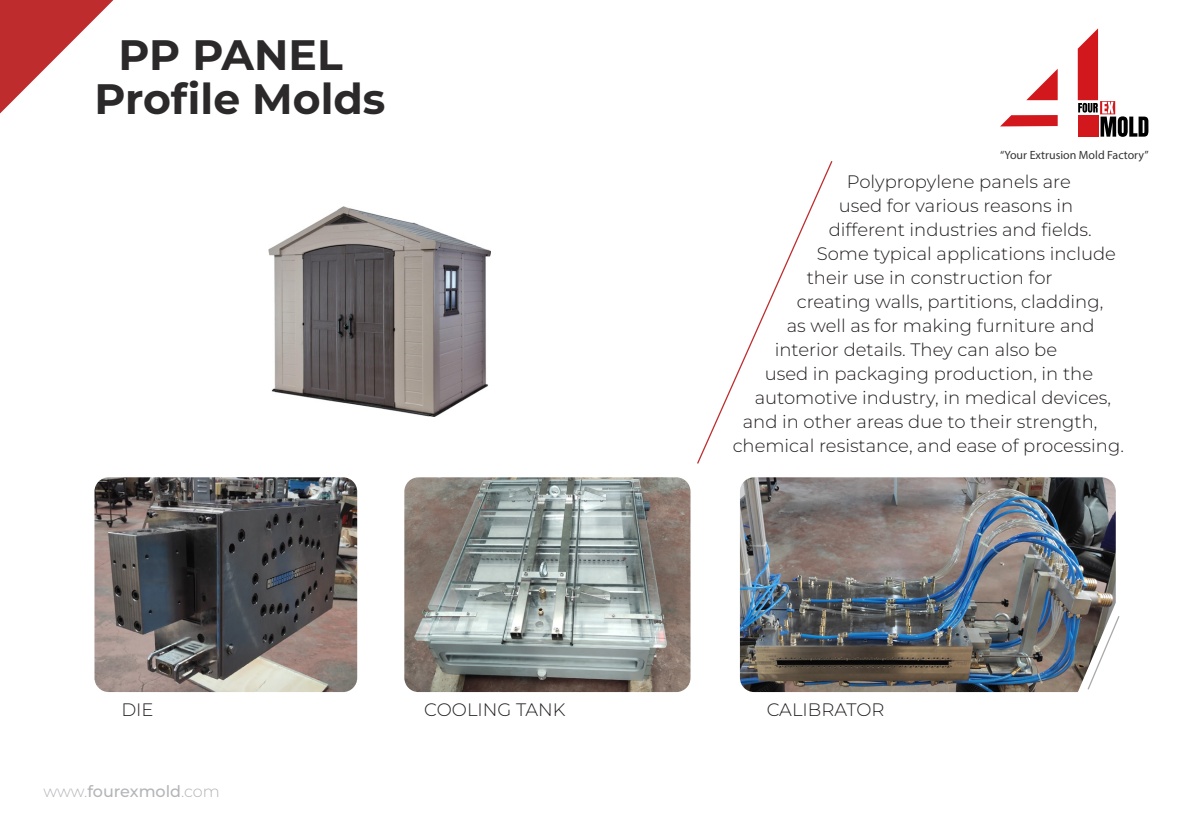
<style>
.page{position:relative;width:1191px;height:840px;background:#fff}
.page>*{position:absolute;margin:0;border:0;box-sizing:border-box;transform-origin:0 0}
.Big_Title{font:700 42.6px "Montserrat";color:#2b292a}
.Text_Paragraph{font:300 18px "Montserrat";color:#231f20}
.t1{font:500 16px "Montserrat";color:#b4b5b8}
.t2{font:12px "Myriad Pro";color:#353535}
.s1{font-weight:300}
</style>
<div class="page">
<img style="left:269px;top:206px;width:221px;height:210px">
<svg style="left:0;top:0;width:113px;height:113px"></svg>
<svg style="left:1000px;top:115px;width:57px;height:11px"></svg>
<svg style="left:1026px;top:69px;width:31px;height:31px"></svg>
<svg style="left:1077px;top:28px;width:71px;height:109px"></svg>
<svg style="left:697px;top:161px;width:136px;height:303px"></svg>
<img style="left:94px;top:477px;width:263px;height:214px">
<img style="left:404px;top:477px;width:286px;height:214px">
<img style="left:740px;top:477px;width:375px;height:214px">
<svg style="left:1073px;top:602px;width:47px;height:90px"></svg>
<p class="Big_Title" style="left:119px;top:27px;width:226px">PP PANEL</p>
<p class="Big_Title" style="left:94px;top:70px;width:292px">Profile Molds</p>
<p class="t2" style="left:1000px;top:148px;width:150px">“Your Extrusion Mold Factory”</p>
<p class="Text_Paragraph" style="left:846px;top:169px;width:225px">Polypropylene panels are</p>
<p class="Text_Paragraph" style="left:838px;top:193px;width:236px">used for various reasons in</p>
<p class="Text_Paragraph" style="left:828px;top:217px;width:264px">different industries and fields.</p>
<p class="Text_Paragraph" style="left:816px;top:241px;width:301px">Some typical applications include</p>
<p class="Text_Paragraph" style="left:806px;top:265px;width:247px">their use in construction for</p>
<p class="Text_Paragraph" style="left:796px;top:289px;width:308px">creating walls, partitions, cladding,</p>
<p class="Text_Paragraph" style="left:786px;top:313px;width:309px">as well as for making furniture and</p>
<p class="Text_Paragraph" style="left:774px;top:337px;width:284px">interior details. They can also be</p>
<p class="Text_Paragraph" style="left:764px;top:361px;width:330px">used in packaging production, in the</p>
<p class="Text_Paragraph" style="left:754px;top:385px;width:358px">automotive industry, in medical devices,</p>
<p class="Text_Paragraph" style="left:742px;top:409px;width:356px">and in other areas due to their strength,</p>
<p class="Text_Paragraph" style="left:732px;top:433px;width:393px">chemical resistance, and ease of processing.</p>
<p class="Text_Paragraph" style="left:121px;top:697px;width:34px">DIE</p>
<p class="Text_Paragraph" style="left:424px;top:697px;width:143px">COOLING TANK</p>
<p class="Text_Paragraph" style="left:766px;top:697px;width:119px">CALIBRATOR</p>
<p class="t1" style="left:43px;top:780px;width:178px"><span class="s1">www.</span>fourexmold<span class="s1">.com</span></p>
</div>
